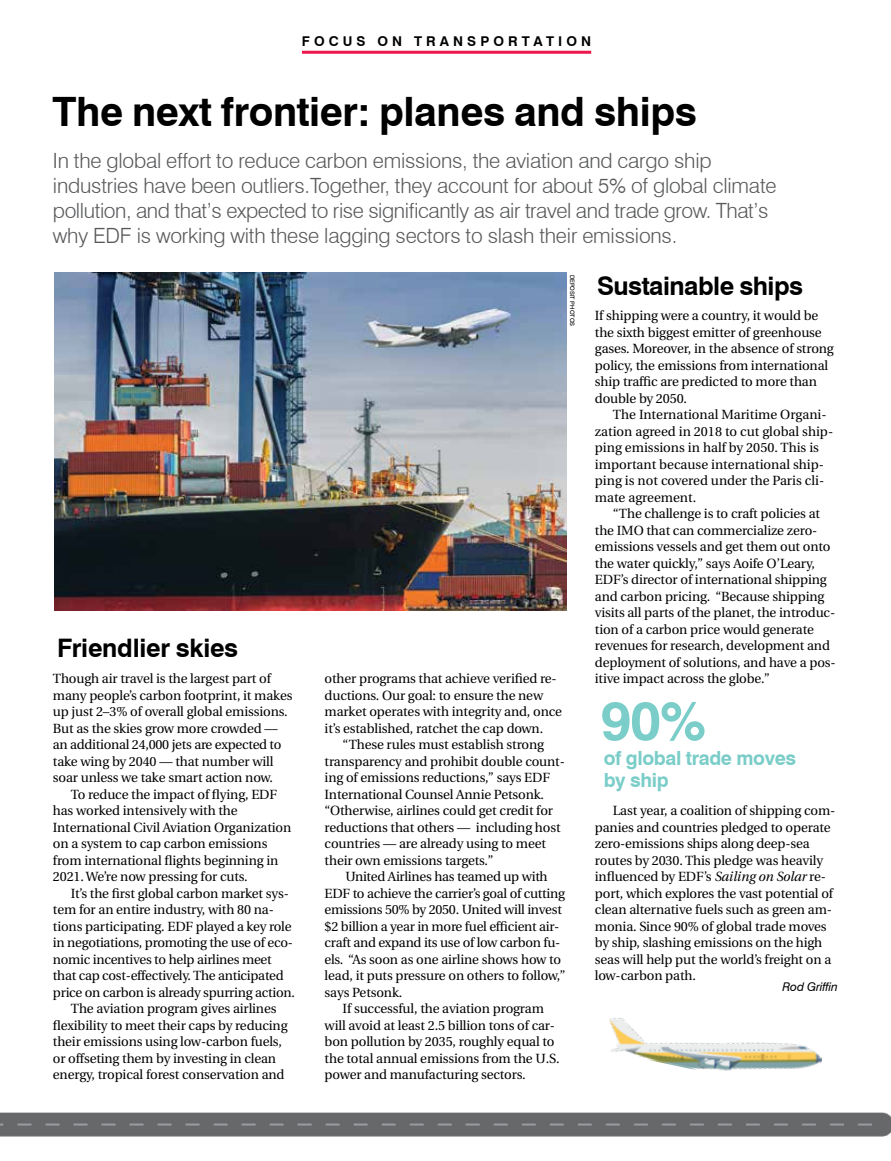
<style>
.page{position:relative;width:891px;height:1161px;background:#fff}
.page>*{position:absolute;margin:0;border:0;box-sizing:border-box;transform-origin:0 0}
.t1{font:700 54px "Swiss 721 BT";color:#7acdc8}
.t2{font:700 40.5px "Swiss 721 BT";letter-spacing:-.01em;color:#000}
.t3{font:700 25.5px "Swiss 721 BT";letter-spacing:-.02em;color:#000}
.t4{font:300 21px/24.8px "Swiss 721 BT";letter-spacing:-.01em;color:#58595b}
.t5{font:700 19.5px/22.5px "Swiss 721 BT";letter-spacing:-.02em;color:#7acdc8}
.t6{font:700 13.5px "Swiss 721 BT";letter-spacing:.3em;color:#000}
.t7{font:13.35px/16.5px "Utopia";letter-spacing:-.01em;color:#000}
.t8{font:italic 12px "Swiss 721 BT";letter-spacing:-.01em;color:#000}
.t9{font:6px "Swiss 721 BT";color:#000}
.s1{font-style:italic}
</style>
<div class="page">
<img style="left:0;top:1112px;width:891px;height:25px">
<img style="left:54px;top:273px;width:512px;height:338px">
<hr style="left:302px;top:51px;width:289px;height:3px;background:#ed174c">
<img style="left:609px;top:1018px;width:214px;height:53px">
<p class="t6" style="left:302px;top:33px;width:291px">FOCUS ON TRANSPORTATION</p>
<h2 class="t2" style="left:52px;top:87px;width:646px">The next frontier: planes and ships</h2>
<p class="t4" style="left:53px;top:148px;width:725px">In the global effort to reduce carbon emissions, the aviation and cargo ship industries have been outliers.Together, they account for about 5% of global climate pollution, and that’s expected to rise significantly as air travel and trade grow. That’s why EDF is working with these lagging sectors to slash their emissions.</p>
<h3 class="t3" style="left:57px;top:632px;width:183px">Friendlier skies</h3>
<p class="t7" style="left:53px;top:671px;width:241px">Though air travel is the largest part of many people’s carbon footprint, it makes up just 2–3% of overall global emissions.<br>But as the skies grow more crowded — an additional 24,000 jets are expected to take wing by 2040 — that number will soar unless we take smart action now.</p>
<p class="t7" style="left:53px;top:786px;width:240px;text-indent:18px">To reduce the impact of flying, EDF has worked intensively with the International Civil Aviation Organization on a system to cap carbon emissions from international flights beginning in 2021. We’re now pressing for cuts.</p>
<p class="t7" style="left:71px;top:885px;width:220px">It’s the first global carbon market sys-</p>
<p class="t7" style="left:53px;top:902px;width:222px">tem for an entire industry, with 80 na-</p>
<p class="t7" style="left:53px;top:918px;width:240px">tions participating. EDF played a key role</p>
<p class="t7" style="left:53px;top:935px;width:242px">in negotiations, promoting the use of eco-</p>
<p class="t7" style="left:53px;top:951px;width:220px">nomic incentives to help airlines meet</p>
<p class="t7" style="left:53px;top:968px;width:232px">that cap cost-effectively. The anticipated</p>
<p class="t7" style="left:53px;top:984px;width:244px">price on carbon is already spurring action.</p>
<p class="t7" style="left:71px;top:1001px;width:207px">The aviation program gives airlines</p>
<p class="t7" style="left:53px;top:1017px;width:236px">flexibility to meet their caps by reducing</p>
<p class="t7" style="left:53px;top:1034px;width:231px">their emissions using low-carbon fuels,</p>
<p class="t7" style="left:53px;top:1050px;width:225px">or offseting them by investing in clean</p>
<p class="t7" style="left:53px;top:1067px;width:233px">energy, tropical forest conservation and</p>
<p class="t9" style="left:576px;top:274px;width:53px;rotate:90deg">DEPOSIT PHOTOS</p>
<p class="t7" style="left:325px;top:671px;width:239px">other programs that achieve verified re&shy;ductions. Our goal: to ensure the new market operates with integrity and, once it’s established, ratchet the cap down.</p>
<p class="t7" style="left:325px;top:737px;width:242px;text-indent:18px">“These rules must establish strong transparency and prohibit double count&shy;ing of emissions reductions,” says EDF International Counsel Annie Petsonk. “Otherwise, airlines could get credit for reductions that others — including host countries — are already using to meet their own emissions targets.”</p>
<p class="t7" style="left:345px;top:869px;width:204px">United Airlines has teamed up with</p>
<p class="t7" style="left:325px;top:885px;width:242px">EDF to achieve the carrier’s goal of cutting</p>
<p class="t7" style="left:325px;top:902px;width:239px">emissions 50% by 2050. United will invest</p>
<p class="t7" style="left:325px;top:918px;width:236px">$2 billion a year in more fuel efficient air-</p>
<p class="t7" style="left:325px;top:935px;width:237px">craft and expand its use of low carbon fu-</p>
<p class="t7" style="left:325px;top:951px;width:238px">els. “As soon as one airline shows how to</p>
<p class="t7" style="left:325px;top:968px;width:243px">lead, it puts pressure on others to follow,”</p>
<p class="t7" style="left:325px;top:984px;width:79px">says Petsonk.</p>
<p class="t7" style="left:343px;top:1001px;width:203px">If successful, the aviation program</p>
<p class="t7" style="left:325px;top:1017px;width:232px">will avoid at least 2.5 billion tons of car-</p>
<p class="t7" style="left:325px;top:1034px;width:231px">bon pollution by 2035, roughly equal to</p>
<p class="t7" style="left:325px;top:1050px;width:237px">the total annual emissions from the U.S.</p>
<p class="t7" style="left:325px;top:1067px;width:203px">power and manufacturing sectors.</p>
<h3 class="t3" style="left:597px;top:270px;width:208px">Sustainable ships</h3>
<p class="t7" style="left:595px;top:308px;width:240px">If shipping were a country, it would be the sixth biggest emitter of greenhouse gases. Moreover, in the absence of strong policy, the emissions from international ship traffic are predicted to more than double by 2050.</p>
<p class="t7" style="left:595px;top:407px;width:240px;text-indent:18px">The International Maritime Organi&shy;zation agreed in 2018 to cut global ship&shy;ping emissions in half by 2050. This is important because international ship&shy;ping is not covered under the Paris cli&shy;mate agreement.</p>
<p class="t7" style="left:595px;top:506px;width:242px;text-indent:18px">“The challenge is to craft policies at the IMO that can commercialize zero&shy;emissions vessels and get them out onto the water quickly,” says Aoife O’Leary, EDF’s director of international shipping and carbon pricing. “Because shipping visits all parts of the planet, the introduc&shy;tion of a carbon price would generate revenues for research, development and deployment of solutions, and have a pos&shy;itive impact across the globe.”</p>
<h1 class="t1" style="left:601px;top:688px;width:107px">90%</h1>
<h3 class="t5" style="left:604px;top:746px;width:194px">of global trade moves by ship</h3>
<p class="t7" style="left:595px;top:803px;width:242px;text-indent:18px">Last year, a coalition of shipping com&shy;panies and countries pledged to operate zero-emissions ships along deep-sea routes by 2030. This pledge was heavily influenced by EDF’s <span class="s1">Sailing on Solar</span> re&shy;port, which explores the vast potential of clean alternative fuels such as green am&shy;monia. Since 90% of global trade moves by ship, slashing emissions on the high seas will help put the world’s freight on a low-carbon path.</p>
<p class="t8" style="left:782px;top:979px;width:57px">Rod Griffin</p>
</div>
